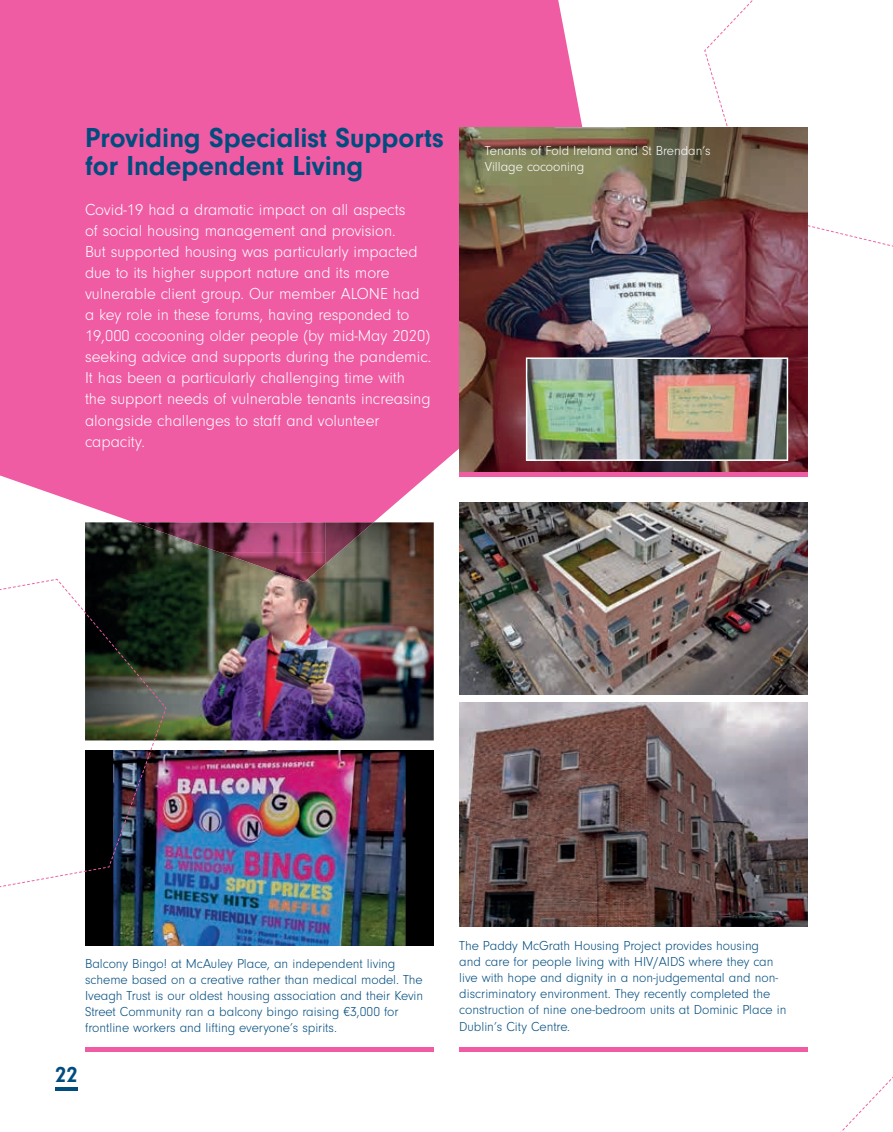
<style>
.page{position:relative;width:893px;height:1132px;background:#fff}
.page>*{position:absolute;margin:0;border:0;box-sizing:border-box;transform-origin:0 0}
.t1{font:700 28.5px/28.5px "Neuzeit Gro";color:#014c7e}
.t2{font:700 22.5px "Neuzeit Gro";color:#014c7e}
.t3{font:300 16.5px/21px "Neuzeit Gro";color:#fff}
.t4{font:300 13.5px/16.2px "Neuzeit Gro";color:#014c7e}
.t5{font:300 13.5px/16.2px "Neuzeit Gro";color:#fff}
</style>
<div class="page">
<img style="left:85px;top:522px;width:349px;height:218px">
<img style="left:85px;top:750px;width:349px;height:195px">
<div style="left:0;top:0;width:617px;height:522px;background:#ef5ca3"></div>
<img style="left:134px;top:522px;width:192px;height:30px">
<img style="left:326px;top:522px;width:47px;height:41px">
<img style="left:219px;top:552px;width:107px;height:29px">
<img style="left:0;top:578px;width:166px;height:308px">
<svg style="left:704px;top:0;width:189px;height:246px"></svg>
<svg style="left:842px;top:1076px;width:51px;height:55px"></svg>
<hr style="left:55px;top:1087px;width:23px;height:3px;background:#014c7e">
<img style="left:459px;top:502px;width:349px;height:191px">
<img style="left:459px;top:702px;width:349px;height:224px">
<img style="left:459px;top:128px;width:349px;height:344px">
<img style="left:526px;top:357px;width:262px;height:104px">
<svg style="left:459px;top:1047px;width:349px;height:3px"></svg>
<svg style="left:85px;top:1047px;width:349px;height:3px"></svg>
<hr style="left:459px;top:472px;width:349px;height:4px;background:#ef5ca3">
<h1 class="t1" style="left:85px;top:123px;width:360px">Providing Specialist Supports for Independent Living</h1>
<p class="t3" style="left:85px;top:200px;width:348px">Covid-19 had a dramatic impact on all aspects<br>of social housing management and provision.<br>But supported housing was particularly impacted due to its higher support nature and its more vulnerable client group. Our member ALONE had a key role in these forums, having responded to 19,000 cocooning older people (by mid-May 2020) seeking advice and supports during the pandemic.<br>It has been a particularly challenging time with<br>the support needs of vulnerable tenants increasing alongside challenges to staff and volunteer capacity.</p>
<p class="t5" style="left:485px;top:143px;width:227px">Tenants of Fold Ireland and St Brendan’s<br>Village cocooning</p>
<p class="t4" style="left:85px;top:955px;width:340px">Balcony Bingo! at McAuley Place, an independent living scheme based on a creative rather than medical model. The Iveagh Trust is our oldest housing association and their Kevin Street Community ran a balcony bingo raising €3,000 for frontline workers and lifting everyone’s spirits.</p>
<h2 class="t2" style="left:55px;top:1061px;width:24px">22</h2>
<p class="t4" style="left:459px;top:936px;width:329px">The Paddy McGrath Housing Project provides housing<br>and care for people living with HIV/AIDS where they can live with hope and dignity in a non-judgemental and non&shy;discriminatory environment. They recently completed the construction of nine one-bedroom units at Dominic Place in Dublin’s City Centre.</p>
</div>
